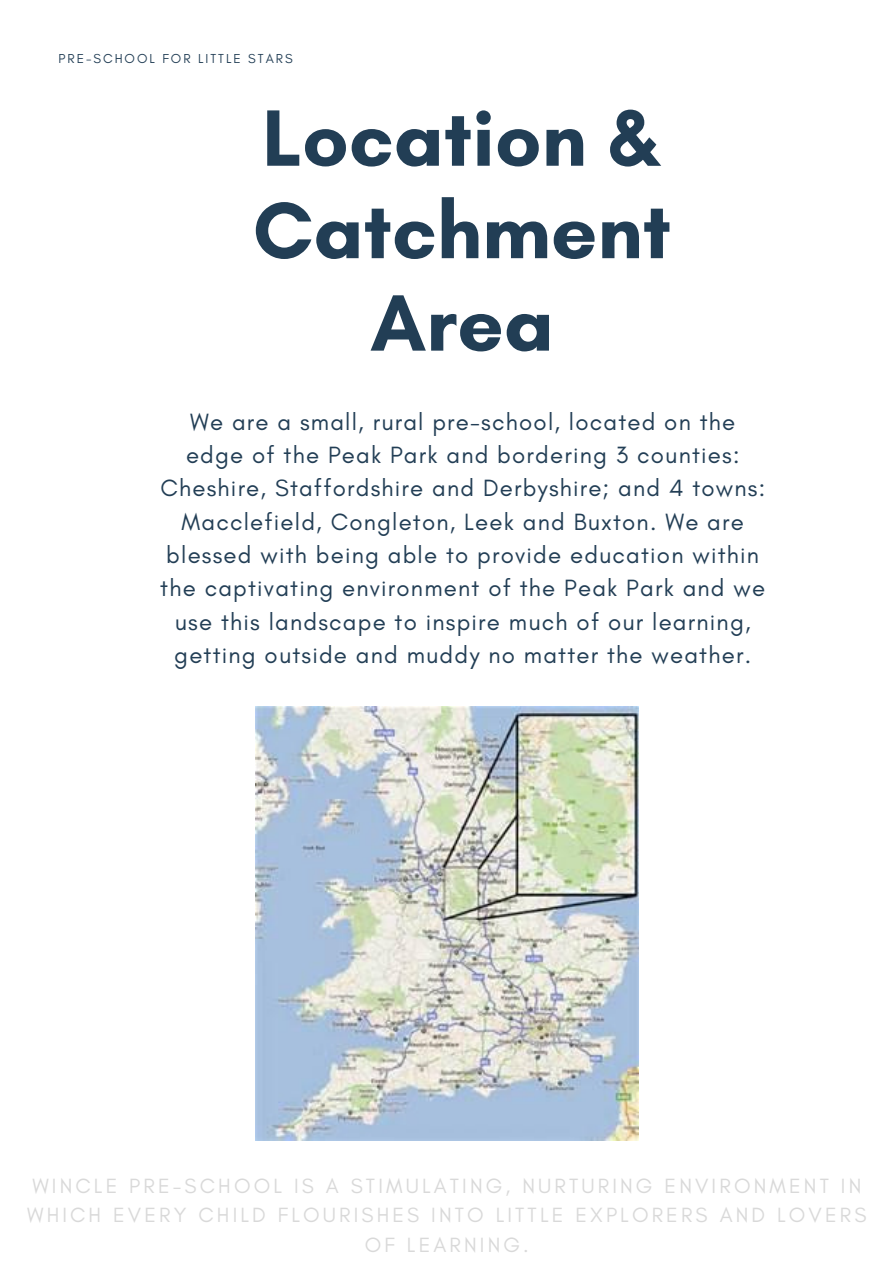
<style>
.page{position:relative;width:894px;height:1264px;background:#fff}
.page>*{position:absolute;margin:0;border:0;box-sizing:border-box;transform-origin:0 0}
.t1{font:700 81.3px/92.4px "Glacial Indifference";color:#223e55;text-align:center}
.t2{font:24px/33.3px "Glacial Indifference";letter-spacing:.05em;color:#223e55;text-align:center}
.t3{font:21px/29.5px "Glacial Indifference";letter-spacing:.15em;color:#d9d9d9;text-align:center}
.t4{font:13.2px "Glacial Indifference";letter-spacing:.15em;color:#223e55}
</style>
<div class="page">
<img style="left:255px;top:706px;width:383px;height:434px">
<p class="t4" style="left:58px;top:50px;width:235px">PRE-SCHOOL FOR LITTLE STARS</p>
<h3 class="t1" style="left:253px;top:91px;width:419px">Location &amp;<br>Catchment<br>Area</h3>
<h1 class="t2" style="left:160px;top:405px;width:606px">We are a small, rural pre-school, located on the edge of the Peak Park and bordering 3 counties:<br>Cheshire, Staffordshire and Derbyshire; and 4 towns:<br>Macclefield, Congleton, Leek and Buxton. We are blessed with being able to provide education within the captivating environment of the Peak Park and we use this landscape to inspire much of our learning, getting outside and muddy no matter the weather.</h1>
<h2 class="t3" style="left:27px;top:1170px;width:840px">WINCLE PRE-SCHOOL IS A STIMULATING, NURTURING ENVIRONMENT IN<br>WHICH EVERY CHILD FLOURISHES INTO LITTLE EXPLORERS AND LOVERS<br>OF LEARNING.</h2>
</div>
